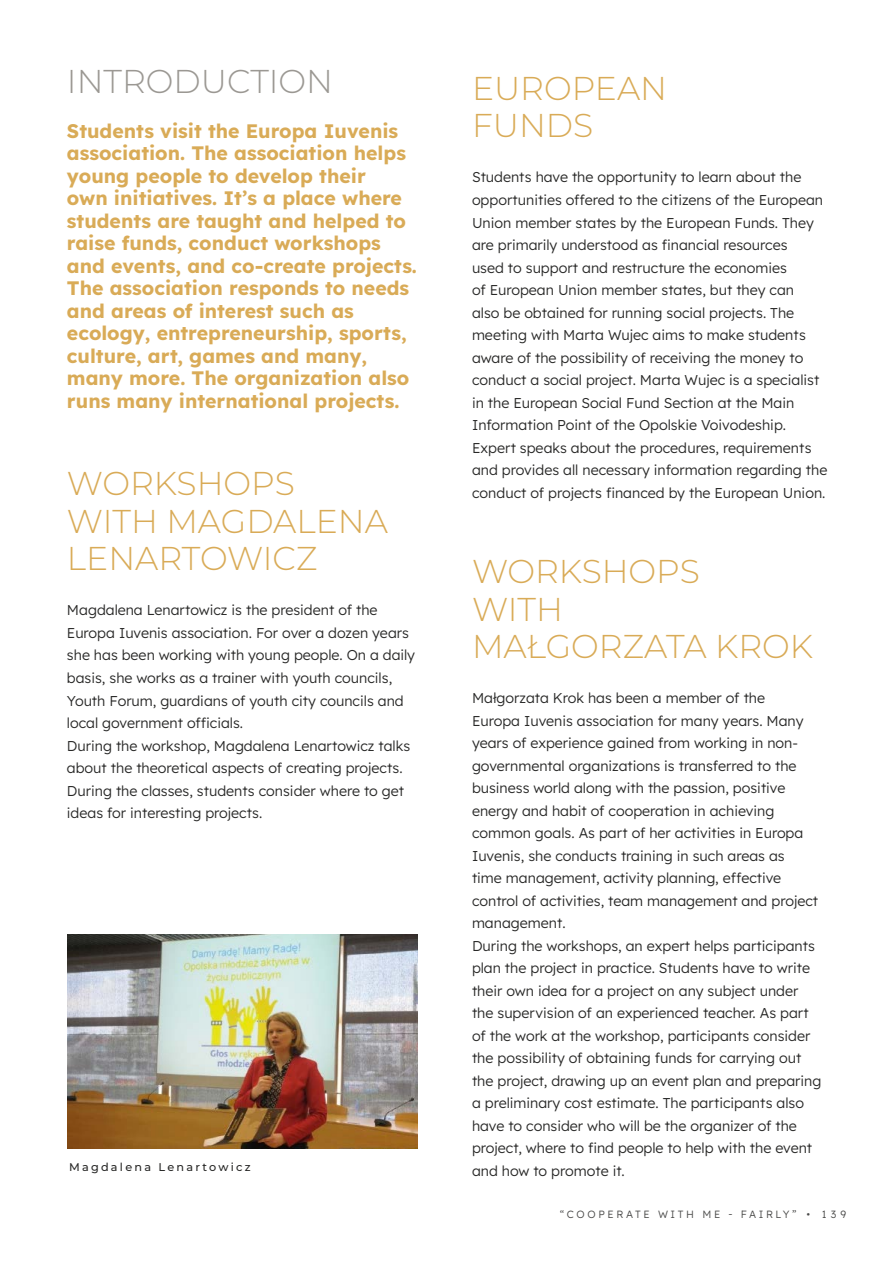
<style>
.page{position:relative;width:893px;height:1263px;background:#fff}
.page>*{position:absolute;margin:0;border:0;box-sizing:border-box;transform-origin:0 0}
.t1{font:300 33px/37.5px "Montserrat";color:#d9ab57}
.t2{font:300 33px "Montserrat";color:#9b9893}
.t3{font:700 19.5px/22.5px "Lexend";color:#d9ab57}
.t4{font:300 14.25px/22.5px "Lexend";color:#282827}
.t5{font:500 11.25px "Montserrat";letter-spacing:.2em;color:#282827}
.t6{font:300 10.5px "Lexend";letter-spacing:.25em;color:#4a4a49}
</style>
<div class="page">
<img style="left:68px;top:935px;width:350px;height:213px">
<h1 class="t2" style="left:67px;top:59px;width:268px">INTRODUCTION</h1>
<p class="t3" style="left:67px;top:118px;width:352px">Students visit the Europa Iuvenis association. The association helps young people to develop their<br>own initiatives. It’s a place where students are taught and helped to raise funds, conduct workshops and events, and co-create projects.<br>The association responds to needs and areas of interest such as ecology, entrepreneurship, sports, culture, art, games and many, many more. The organization also runs many international projects.</p>
<h1 class="t1" style="left:67px;top:464px;width:323px">WORKSHOPS<br>WITH MAGDALENA<br>LENARTOWICZ</h1>
<p class="t4" style="left:67px;top:598px;width:350px">Magdalena Lenartowicz is the president of the Europa Iuvenis association. For over a dozen years she has been working with young people. On a daily basis, she works as a trainer with youth councils, Youth Forum, guardians of youth city councils and local government officials.<br>During the workshop, Magdalena Lenartowicz talks about the theoretical aspects of creating projects.<br>During the classes, students consider where to get ideas for interesting projects.</p>
<p class="t5" style="left:69px;top:1160px;width:183px">Magdalena Lenartowicz</p>
<h1 class="t1" style="left:472px;top:69px;width:197px">EUROPEAN<br>FUNDS</h1>
<p class="t4" style="left:472px;top:165px;width:357px">Students have the opportunity to learn about the opportunities offered to the citizens of the European Union member states by the European Funds. They are primarily understood as financial resources<br>used to support and restructure the economies<br>of European Union member states, but they can<br>also be obtained for running social projects. The meeting with Marta Wujec aims to make students aware of the possibility of receiving the money to conduct a social project. Marta Wujec is a specialist in the European Social Fund Section at the Main Information Point of the Opolskie Voivodeship.<br>Expert speaks about the procedures, requirements and provides all necessary information regarding the conduct of projects financed by the European Union.</p>
<h1 class="t1" style="left:472px;top:552px;width:343px">WORKSHOPS<br>WITH<br>MAŁGORZATA KROK</h1>
<p class="t4" style="left:472px;top:686px;width:351px">Małgorzata Krok has been a member of the<br>Europa Iuvenis association for many years. Many years of experience gained from working in non&shy;governmental organizations is transferred to the business world along with the passion, positive energy and habit of cooperation in achieving common goals. As part of her activities in Europa Iuvenis, she conducts training in such areas as<br>time management, activity planning, effective control of activities, team management and project management.<br>During the workshops, an expert helps participants plan the project in practice. Students have to write their own idea for a project on any subject under the supervision of an experienced teacher. As part of the work at the workshop, participants consider the possibility of obtaining funds for carrying out the project, drawing up an event plan and preparing a preliminary cost estimate. The participants also have to consider who will be the organizer of the project, where to find people to help with the event and how to promote it.</p>
<p class="t6" style="left:560px;top:1207px;width:288px">“COOPERATE WITH ME - FAIRLY” • 139</p>
</div>
